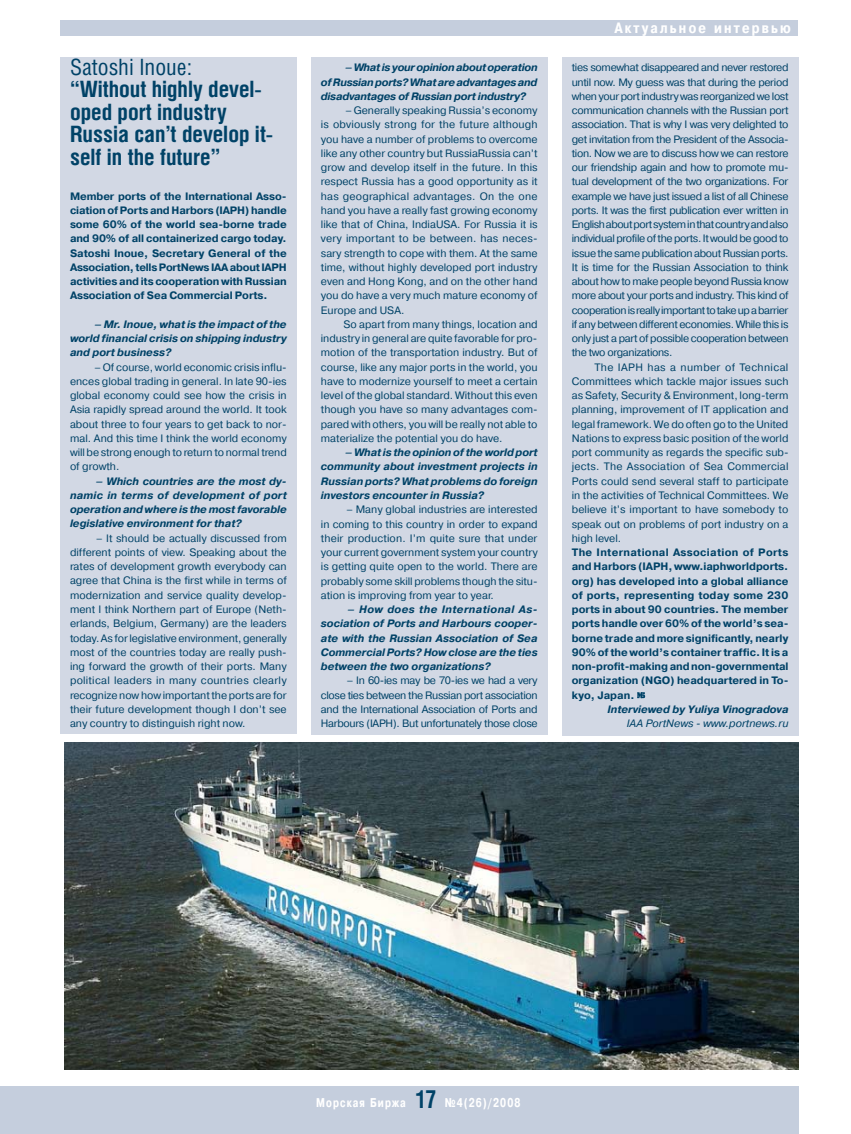
<style>
.page{position:relative;width:851px;height:1134px;background:#fff}
.page>*{position:absolute;margin:0;border:0;box-sizing:border-box;transform-origin:0 0}
.t1{font:700 22.5px/22.5px "Helios Cond";color:#004267}
.t2{font:22.5px "Helios Cond";color:#004267}
.t3{font:700 15px "Pragmatica Cond C";letter-spacing:.15em;color:#fff}
.t4{font:700 12.75px "Pragmatica Cond C";letter-spacing:.1em;color:#fff;scale:.9 1}
.t5{font:10.75px/14.2px "Pragmatica C";color:#004267;text-align:justify}
.t6{font:700 10.75px/14.2px "Pragmatica C";letter-spacing:-.01em;color:#004267;text-align:justify}
.t7{font:italic 700 10.75px/14.2px "Pragmatica C";color:#004267;text-align:justify}
.t8{font:italic 10.75px "Pragmatica C";color:#004267}
.s1{font-family:"Helios Cond";font-size:25px;color:#004267}
</style>
<div class="page">
<div style="left:0;top:1086px;width:797px;height:48px;background:#c5cedd"></div>
<div style="left:60px;top:20px;width:737px;height:16px;background:#c5cedd"></div>
<img style="left:65px;top:742px;width:732px;height:327px">
<div style="left:60px;top:57px;width:236px;height:676px;background:#d2d8e4"></div>
<div style="left:311px;top:57px;width:236px;height:677px;background:#d2d8e4"></div>
<div style="left:561px;top:57px;width:237px;height:678px;background:#d2d8e4"></div>
<svg style="left:637px;top:692px;width:7px;height:6px"></svg>
<h1 class="t2" style="left:70px;top:53px;width:124px">Satoshi Inoue:</h1>
<h1 class="t1" style="left:70px;top:77px;width:205px">“Without highly devel&shy;oped port industry<br>Russia can’t develop it&shy;self in the future”</h1>
<p class="t6" style="left:70px;top:189px;width:218px">Member ports of the International Asso&shy;ciation of Ports and Harbors (IAPH) handle some 60% of the world sea-borne trade and 90% of all containerized cargo today.<br>Satoshi Inoue, Secretary General of the Association, tells PortNews IAA about IAPH activities and its cooperation with Russian Association of Sea Commercial Ports.</p>
<p class="t7" style="left:70px;top:317px;width:218px;text-indent:24px">– Mr. Inoue, what is the impact of the world financial crisis on shipping industry and port business?</p>
<p class="t5" style="left:70px;top:360px;width:218px;text-indent:24px">– Of course, world economic crisis influ&shy;ences global trading in general. In late 90-ies global economy could see how the crisis in Asia rapidly spread around the world. It took about three to four years to get back to nor&shy;mal. And this time I think the world economy will be strong enough to return to normal trend of growth.</p>
<p class="t7" style="left:70px;top:474px;width:218px;text-indent:26px">– Which countries are the most dy&shy;namic in terms of development of port operation and where is the most favorable legislative environment for that?</p>
<p class="t5" style="left:70px;top:531px;width:218px;text-indent:26px">– It should be actually discussed from different points of view. Speaking about the rates of development growth everybody can agree that China is the first while in terms of modernization and service quality develop&shy;ment I think Northern part of Europe (Neth&shy;erlands, Belgium, Germany) are the leaders today. As for legislative environment, generally most of the countries today are really push&shy;ing forward the growth of their ports. Many political leaders in many countries clearly recognize now how important the ports are for their future development though I don’t see any country to distinguish right now.</p>
<p class="t7" style="left:321px;top:61px;width:218px;text-indent:24px">– What is your opinion about operation of Russian ports? What are advantages and disadvantages of Russian port industry?</p>
<p class="t5" style="left:321px;top:103px;width:218px;text-indent:24px">– Generally speaking Russia’s economy is obviously strong for the future although you have a number of problems to overcome like any other country but RussiaRussia can’t grow and develop itself in the future. In this respect Russia has a good opportunity as it has geographical advantages. On the one hand you have a really fast growing economy like that of China, IndiaUSA. For Russia it is very important to be between. has neces&shy;sary strength to cope with them. At the same time, without highly developed port industry even and Hong Kong, and on the other hand you do have a very much mature economy of Europe and USA.</p>
<p class="t5" style="left:321px;top:317px;width:218px;text-indent:22px">So apart from many things, location and industry in general are quite favorable for pro&shy;motion of the transportation industry. But of course, like any major ports in the world, you have to modernize yourself to meet a certain level of the global standard. Without this even though you have so many advantages com&shy;pared with others, you will be really not able to materialize the potential you do have.</p>
<p class="t7" style="left:321px;top:445px;width:218px;text-indent:24px">– What is the opinion of the world port community about investment projects in Russian ports? What problems do foreign investors encounter in Russia?</p>
<p class="t5" style="left:321px;top:502px;width:218px;text-indent:25px">– Many global industries are interested in coming to this country in order to expand their production. I’m quite sure that under your current government system your country is getting quite open to the world. There are probably some skill problems though the situ&shy;ation is improving from year to year.</p>
<p class="t7" style="left:321px;top:602px;width:218px;text-indent:27px">– How does the International As&shy;sociation of Ports and Harbours cooper&shy;ate with the Russian Association of Sea Commercial Ports? How close are the ties between the two organizations?</p>
<p class="t5" style="left:321px;top:674px;width:218px;text-indent:26px">– In 60-ies may be 70-ies we had a very close ties between the Russian port association and the International Association of Ports and Harbours (IAPH). But unfortunately those close</p>
<h2 class="t3" style="left:614px;top:19px;width:177px">Актуальное интервью</h2>
<p class="t5" style="left:571px;top:61px;width:218px">ties somewhat disappeared and never restored until now. My guess was that during the period when your port industry was reorganized we lost communication channels with the Russian port association. That is why I was very delighted to get invitation from the President of the Associa&shy;tion. Now we are to discuss how we can restore our friendship again and how to promote mu&shy;tual development of the two organizations. For example we have just issued a list of all Chinese ports. It was the first publication ever written in English about port system in that country and also individual profile of the ports. It would be good to issue the same publication about Russian ports.<br>It is time for the Russian Association to think about how to make people beyond Russia know more about your ports and industry. This kind of cooperation is really important to take up a barrier if any between different economies. While this is only just a part of possible cooperation between the two organizations.</p>
<p class="t5" style="left:571px;top:360px;width:218px;text-indent:22px">The IAPH has a number of Technical Committees which tackle major issues such as Safety, Security &amp; Environment, long-term planning, improvement of IT application and legal framework. We do often go to the United Nations to express basic position of the world port community as regards the specific sub&shy;jects. The Association of Sea Commercial Ports could send several staff to participate in the activities of Technical Committees. We believe it’s important to have somebody to speak out on problems of port industry on a high level.</p>
<p class="t6" style="left:571px;top:545px;width:218px">The International Association of Ports and Harbors (IAPH, www.iaphworldports. org) has developed into a global alliance of ports, representing today some 230 ports in about 90 countries. The member ports handle over 60% of the world’s sea&shy;borne trade and more significantly, nearly 90% of the world’s container traffic. It is a non-profit-making and non-governmental organization (NGO) headquartered in To&shy;kyo, Japan.</p>
<p class="t7" style="left:607px;top:702px;width:182px">Interviewed by Yuliya Vinogradova</p>
<p class="t8" style="left:626px;top:717px;width:163px">IAA PortNews - www.portnews.ru</p>
<p class="t4" style="left:316px;top:1095px;width:228px">Морская Биржа <span class="s1">17</span> №4(26)/2008</p>
</div>
